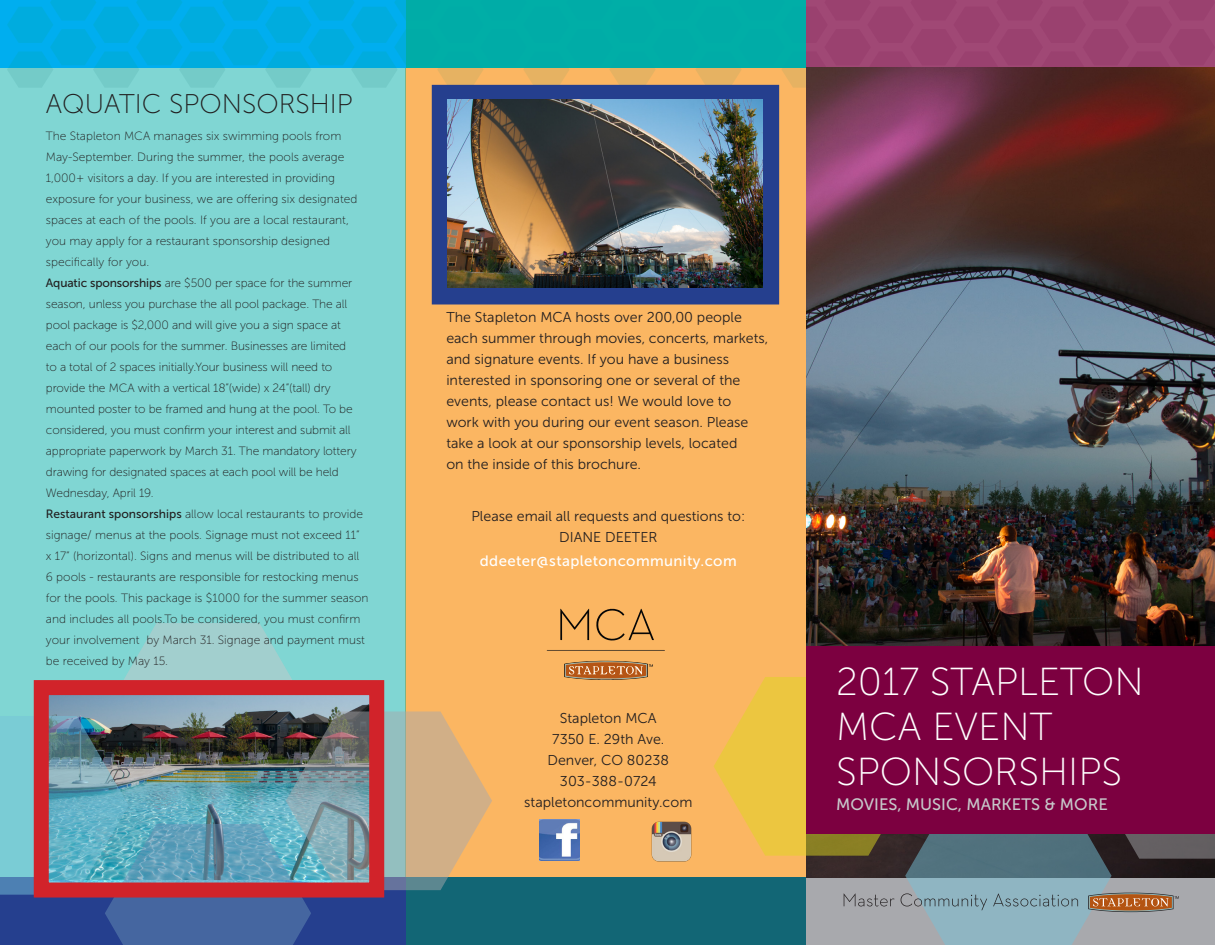
<style>
.page{position:relative;width:1215px;height:945px;background:#fff}
.page>*{position:absolute;margin:0;border:0;box-sizing:border-box;transform-origin:0 0}
.t1{font:39px/45px "Museo Sans 100";color:#fff}
.t2{font:27px "Museo Sans 100";color:#231f20}
.t3{font:16.5px "Museo Sans 500";color:#c7c8ca}
.t4{font:15px "Museo Sans 500";letter-spacing:.025em;color:#fff}
.t5{font:14.25px/21px "Museo Sans 300";color:#231f20;text-align:center}
.t6{font:12px/21px "Museo Sans 100";color:#231f20}
.s1{font-family:"Museo Sans 500"}
</style>
<div class="page">
<div style="left:406px;top:68px;width:400px;height:810px;background:#fbb662"></div>
<div style="left:0;top:68px;width:406px;height:810px;background:#80d6d3"></div>
<div style="left:406px;top:878px;width:400px;height:67px;background:#126675"></div>
<img style="left:806px;top:88px;width:409px;height:507px">
<svg style="left:7px;top:0;width:1208px;height:88px;background:#498a9d"></svg>
<img style="left:0;top:623px;width:492px;height:322px">
<svg style="left:714px;top:595px;width:501px;height:350px;background:#7f4552"></svg>
<img style="left:539px;top:819px;width:41px;height:42px">
<svg style="left:560px;top:609px;width:29px;height:31px"></svg>
<svg style="left:596px;top:609px;width:58px;height:32px"></svg>
<svg style="left:547px;top:650px;width:118px;height:1px"></svg>
<svg style="left:564px;top:661px;width:89px;height:19px;background:#bd7b45"></svg>
<img style="left:651px;top:821px;width:41px;height:41px">
<div style="left:34px;top:680px;width:350px;height:218px;border:15px solid #d1232a"></div>
<div style="left:432px;top:85px;width:347px;height:219px;border:16px solid #253f8e"></div>
<img style="left:448px;top:99px;width:315px;height:188px">
<h2 class="t2" style="left:46px;top:89px;width:308px">AQUATIC SPONSORSHIP</h2>
<p class="t6" style="left:46px;top:126px;width:324px">The Stapleton MCA manages six swimming pools from May-September. During the summer, the pools average 1,000+ visitors a day. If you are interested in providing exposure for your business, we are offering six designated spaces at each of the pools. If you are a local restaurant, you may apply for a restaurant sponsorship designed specifically for you.<br><span class="s1">Aquatic sponsorships</span> are $500 per space for the summer season, unless you purchase the all pool package. The all pool package is $2,000 and will give you a sign space at each of our pools for the summer. Businesses are limited<br>to a total of 2 spaces initially.Your business will need to provide the MCA with a vertical 18”(wide) x 24”(tall) dry mounted poster to be framed and hung at the pool. To be considered, you must confirm your interest and submit all appropriate paperwork by March 31. The mandatory lottery drawing for designated spaces at each pool will be held Wednesday, April 19.<br><span class="s1">Restaurant sponsorships</span> allow local restaurants to provide signage/ menus at the pools. Signage must not exceed 11”<br>x 17” (horizontal). Signs and menus will be distributed to all 6 pools - restaurants are responsible for restocking menus for the pools. This package is $1000 for the summer season and includes all pools.To be considered, you must confirm your involvement by March 31. Signage and payment must be received by May 15.</p>
<p class="t5" style="left:446px;top:307px;width:323px;text-align:left">The Stapleton MCA hosts over 200,00 people each summer through movies, concerts, markets, and signature events. If you have a business interested in sponsoring one or several of the events, please contact us! We would love to<br>work with you during our event season. Please take a look at our sponsorship levels, located<br>on the inside of this brochure.</p>
<p class="t5" style="left:471px;top:505px;width:275px">Please email all requests and questions to:<br>DIANE DEETER</p>
<p class="t4" style="left:480px;top:552px;width:258px">ddeeter@stapletoncommunity.com</p>
<p class="t5" style="left:524px;top:708px;width:170px">Stapleton MCA<br>7350 E. 29th Ave.<br>Denver, CO 80238<br>303-388-0724 stapletoncommunity.com</p>
<h1 class="t1" style="left:836px;top:659px;width:309px">2017 STAPLETON<br>MCA EVENT<br>SPONSORSHIPS</h1>
<h3 class="t3" style="left:836px;top:795px;width:273px">MOVIES, MUSIC, MARKETS &amp; MORE</h3>
</div>
